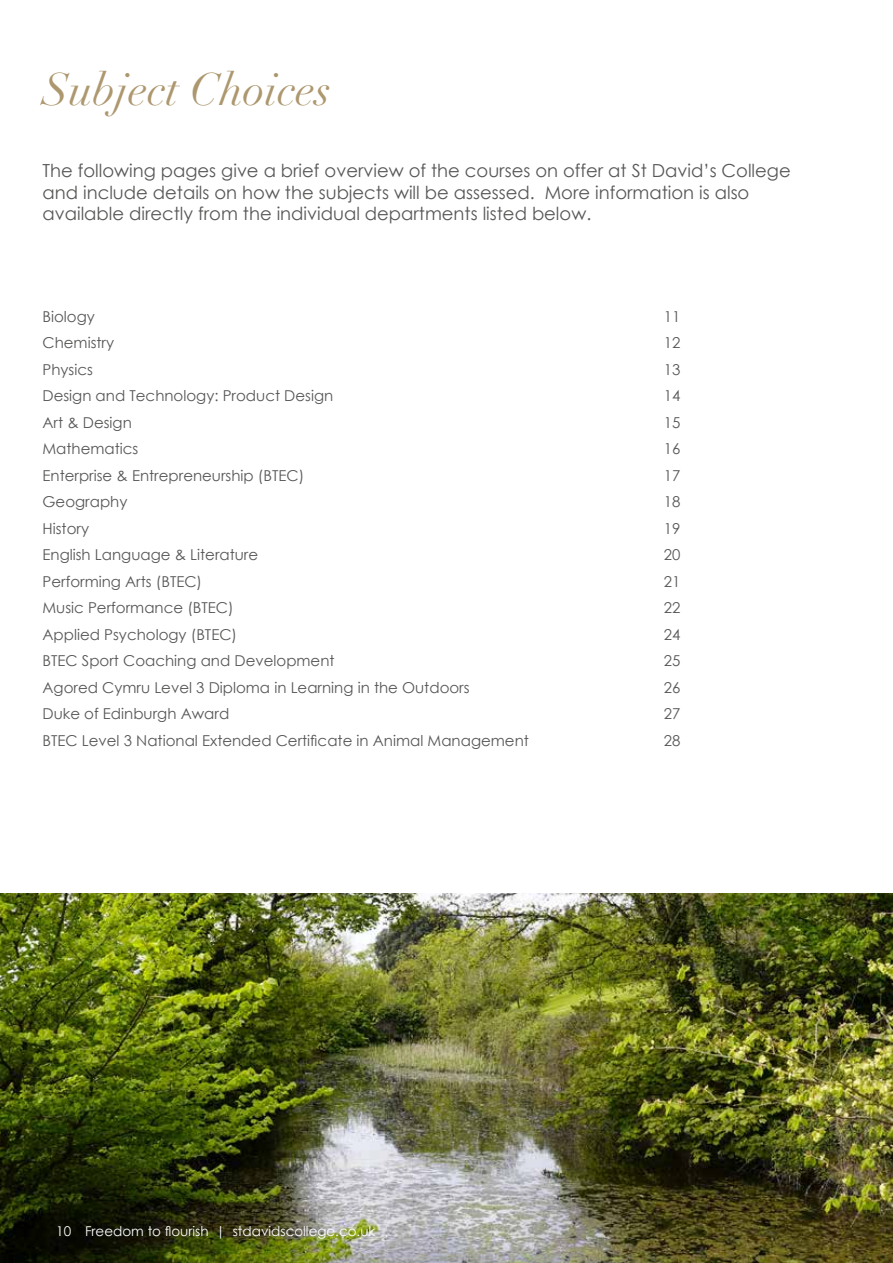
<style>
.page{position:relative;width:893px;height:1263px;background:#fff}
.page>*{position:absolute;margin:0;border:0;box-sizing:border-box;transform-origin:0 0}
.t1{font:italic 45px "Didot LT Pro";color:#ad976e}
.t2{font:18px/21.6px "Century Gothic";color:#575756}
.t3{font:15px "Century Gothic";color:#575756}
.t4{font:13.5px "Century Gothic";color:#fff}
</style>
<div class="page">
<img style="left:0;top:893px;width:893px;height:370px">
<h1 class="t1" style="left:43px;top:61px;width:290px">Subject Choices</h1>
<p class="t2" style="left:43px;top:160px;width:750px">The following pages give a brief overview of the courses on offer at St David’s College and include details on how the subjects will be assessed. More information is also available directly from the individual departments listed below.</p>
<p class="t3" style="left:43px;top:306px;width:54px">Biology</p>
<p class="t3" style="left:664px;top:306px;width:18px">11</p>
<p class="t3" style="left:43px;top:332px;width:73px">Chemistry</p>
<p class="t3" style="left:664px;top:332px;width:18px">12</p>
<p class="t3" style="left:43px;top:359px;width:52px">Physics</p>
<p class="t3" style="left:664px;top:359px;width:18px">13</p>
<p class="t3" style="left:43px;top:385px;width:292px">Design and Technology: Product Design</p>
<p class="t3" style="left:664px;top:385px;width:18px">14</p>
<p class="t3" style="left:43px;top:412px;width:91px">Art &amp; Design</p>
<p class="t3" style="left:664px;top:412px;width:18px">15</p>
<p class="t3" style="left:43px;top:438px;width:97px">Mathematics</p>
<p class="t3" style="left:664px;top:438px;width:18px">16</p>
<p class="t3" style="left:43px;top:465px;width:263px">Enterprise &amp; Entrepreneurship (BTEC)</p>
<p class="t3" style="left:664px;top:465px;width:18px">17</p>
<p class="t3" style="left:43px;top:491px;width:86px">Geography</p>
<p class="t3" style="left:664px;top:491px;width:18px">18</p>
<p class="t3" style="left:43px;top:518px;width:48px">History</p>
<p class="t3" style="left:664px;top:518px;width:18px">19</p>
<p class="t3" style="left:43px;top:544px;width:217px">English Language &amp; Literature</p>
<p class="t3" style="left:664px;top:544px;width:18px">20</p>
<p class="t3" style="left:43px;top:571px;width:161px">Performing Arts (BTEC)</p>
<p class="t3" style="left:664px;top:571px;width:18px">21</p>
<p class="t3" style="left:43px;top:597px;width:193px">Music Performance (BTEC)</p>
<p class="t3" style="left:664px;top:597px;width:18px">22</p>
<p class="t3" style="left:43px;top:624px;width:196px">Applied Psychology (BTEC)</p>
<p class="t3" style="left:664px;top:624px;width:18px">24</p>
<p class="t3" style="left:43px;top:650px;width:294px">BTEC Sport Coaching and Development</p>
<p class="t3" style="left:664px;top:650px;width:18px">25</p>
<p class="t3" style="left:43px;top:677px;width:429px">Agored Cymru Level 3 Diploma in Learning in the Outdoors</p>
<p class="t3" style="left:664px;top:677px;width:18px">26</p>
<p class="t3" style="left:43px;top:703px;width:188px">Duke of Edinburgh Award</p>
<p class="t3" style="left:664px;top:703px;width:18px">27</p>
<p class="t3" style="left:43px;top:730px;width:488px">BTEC Level 3 National Extended Certificate in Animal Management</p>
<p class="t3" style="left:664px;top:730px;width:18px">28</p>
<p class="t4" style="left:56px;top:1222px;width:321px">10 Freedom to flourish | stdavidscollege.co.uk</p>
</div>
